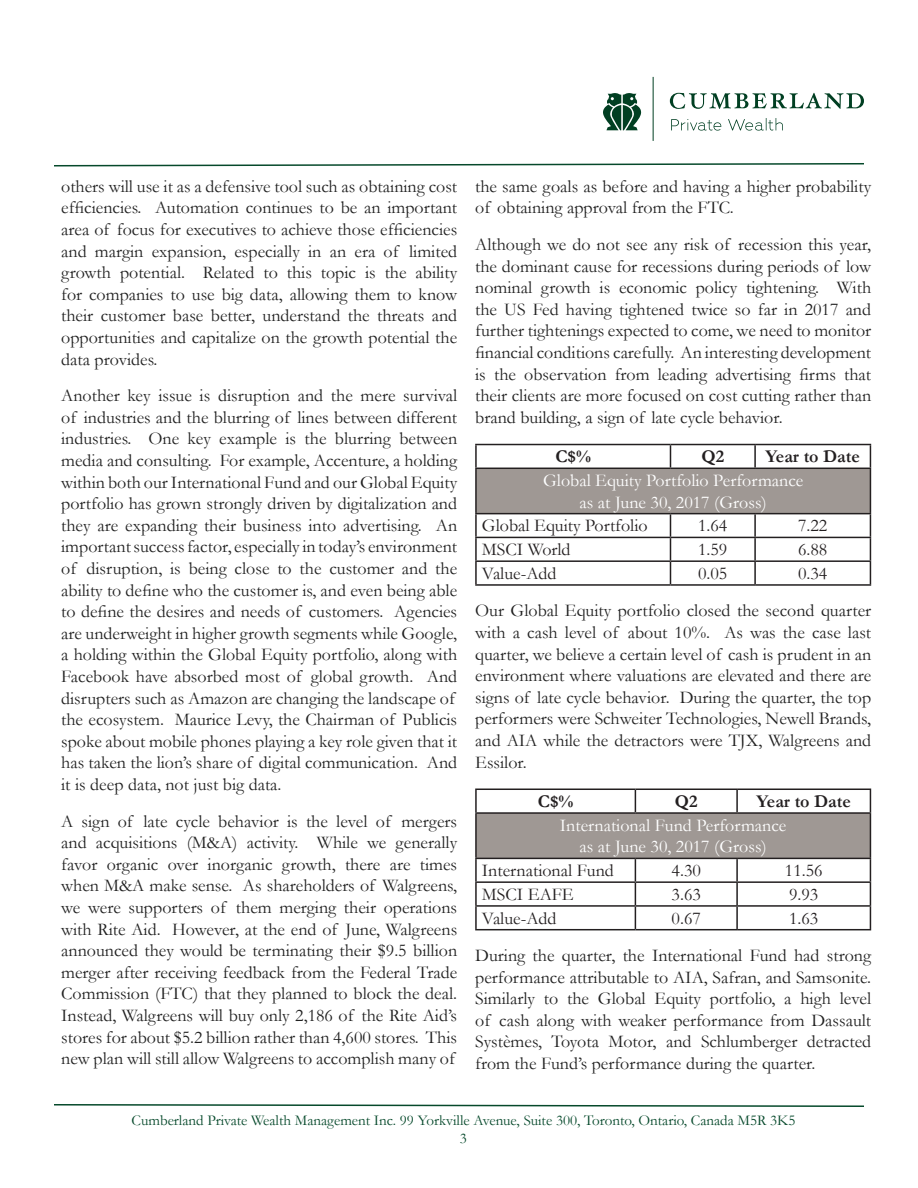
<style>
.page{position:relative;width:918px;height:1188px;background:#fff}
.page>*{position:absolute;margin:0;border:0;box-sizing:border-box;transform-origin:0 0}
.t1{font:18px/21.6px "Garamond";color:#212121;text-align:justify}
.t2{font:18px "Garamond";color:#231f20}
.t3{font:18px "Garamond";color:#fff}
.t4{font:700 18px "Garamond";color:#231f20}
.t5{font:15px "Garamond";color:#06492b}
</style>
<div class="page">
<svg style="left:54px;top:1104px;width:810px;height:3px"></svg>
<svg style="left:54px;top:163px;width:810px;height:4px"></svg>
<svg style="left:670px;top:93px;width:194px;height:16px"></svg>
<hr style="left:653px;top:77px;width:1px;height:64px;background:#013f22">
<svg style="left:603px;top:93px;width:38px;height:37px"></svg>
<svg style="left:671px;top:118px;width:112px;height:13px"></svg>
<div style="left:476px;top:468px;width:394px;height:46px;background:#9f9894"></div>
<hr style="left:475px;top:444px;width:195px;height:1px;background:#231f20">
<hr style="left:475px;top:445px;width:2px;height:23px;background:#231f20">
<hr style="left:670px;top:444px;width:85px;height:1px;background:#231f20">
<svg style="left:670px;top:445px;width:1px;height:23px"></svg>
<hr style="left:755px;top:444px;width:116px;height:1px;background:#231f20">
<hr style="left:754px;top:445px;width:2px;height:23px;background:#231f20">
<svg style="left:870px;top:445px;width:1px;height:23px"></svg>
<hr style="left:475px;top:468px;width:195px;height:1px;background:#231f20">
<hr style="left:475px;top:469px;width:2px;height:44px;background:#231f20">
<hr style="left:670px;top:468px;width:85px;height:1px;background:#231f20">
<hr style="left:755px;top:468px;width:116px;height:1px;background:#231f20">
<hr style="left:870px;top:469px;width:1px;height:44px;background:#231f20">
<hr style="left:475px;top:513px;width:195px;height:1px;background:#231f20">
<hr style="left:475px;top:514px;width:2px;height:23px;background:#231f20">
<hr style="left:670px;top:513px;width:85px;height:1px;background:#231f20">
<hr style="left:755px;top:513px;width:116px;height:1px;background:#231f20">
<hr style="left:754px;top:514px;width:2px;height:23px;background:#231f20">
<hr style="left:475px;top:537px;width:195px;height:1px;background:#231f20">
<hr style="left:475px;top:538px;width:2px;height:22px;background:#231f20">
<hr style="left:670px;top:537px;width:85px;height:1px;background:#231f20">
<hr style="left:755px;top:537px;width:116px;height:1px;background:#231f20">
<hr style="left:754px;top:538px;width:2px;height:22px;background:#231f20">
<hr style="left:475px;top:560px;width:195px;height:2px;background:#231f20">
<hr style="left:475px;top:562px;width:2px;height:22px;background:#231f20">
<hr style="left:670px;top:560px;width:85px;height:2px;background:#231f20">
<svg style="left:670px;top:514px;width:1px;height:70px"></svg>
<hr style="left:755px;top:560px;width:116px;height:2px;background:#231f20">
<hr style="left:754px;top:562px;width:2px;height:22px;background:#231f20">
<svg style="left:870px;top:514px;width:1px;height:70px"></svg>
<hr style="left:475px;top:584px;width:195px;height:2px;background:#231f20">
<hr style="left:670px;top:584px;width:85px;height:2px;background:#231f20">
<hr style="left:755px;top:584px;width:116px;height:2px;background:#231f20">
<div style="left:476px;top:813px;width:394px;height:45px;background:#9f9894"></div>
<hr style="left:475px;top:789px;width:160px;height:1px;background:#231f20">
<hr style="left:475px;top:790px;width:2px;height:22px;background:#231f20">
<hr style="left:635px;top:789px;width:102px;height:1px;background:#231f20">
<svg style="left:635px;top:790px;width:1px;height:22px"></svg>
<hr style="left:737px;top:789px;width:134px;height:1px;background:#231f20">
<hr style="left:736px;top:790px;width:2px;height:22px;background:#231f20">
<svg style="left:870px;top:790px;width:1px;height:22px"></svg>
<hr style="left:475px;top:812px;width:160px;height:2px;background:#231f20">
<hr style="left:475px;top:814px;width:2px;height:44px;background:#231f20">
<hr style="left:635px;top:812px;width:102px;height:2px;background:#231f20">
<hr style="left:737px;top:812px;width:134px;height:2px;background:#231f20">
<hr style="left:870px;top:814px;width:1px;height:44px;background:#231f20">
<hr style="left:475px;top:858px;width:160px;height:1px;background:#231f20">
<hr style="left:475px;top:859px;width:2px;height:22px;background:#231f20">
<hr style="left:635px;top:858px;width:102px;height:1px;background:#231f20">
<hr style="left:737px;top:858px;width:134px;height:1px;background:#231f20">
<hr style="left:736px;top:859px;width:2px;height:22px;background:#231f20">
<hr style="left:475px;top:881px;width:160px;height:2px;background:#231f20">
<hr style="left:475px;top:883px;width:2px;height:22px;background:#231f20">
<hr style="left:635px;top:881px;width:102px;height:2px;background:#231f20">
<hr style="left:737px;top:881px;width:134px;height:2px;background:#231f20">
<hr style="left:736px;top:883px;width:2px;height:22px;background:#231f20">
<hr style="left:475px;top:905px;width:160px;height:2px;background:#231f20">
<hr style="left:475px;top:907px;width:2px;height:22px;background:#231f20">
<hr style="left:635px;top:905px;width:102px;height:2px;background:#231f20">
<svg style="left:635px;top:859px;width:1px;height:70px"></svg>
<hr style="left:737px;top:905px;width:134px;height:2px;background:#231f20">
<hr style="left:736px;top:907px;width:2px;height:22px;background:#231f20">
<svg style="left:870px;top:859px;width:1px;height:70px"></svg>
<hr style="left:475px;top:929px;width:160px;height:1px;background:#231f20">
<hr style="left:635px;top:929px;width:102px;height:1px;background:#231f20">
<hr style="left:737px;top:929px;width:134px;height:1px;background:#231f20">
<p class="t1" style="left:61px;top:175px;width:398px">others will use it as a defensive tool such as obtaining cost efficiencies. Automation continues to be an important area of focus for executives to achieve those efficiencies and margin expansion, especially in an era of limited growth potential. Related to this topic is the ability for companies to use big data, allowing them to know their customer base better, understand the threats and opportunities and capitalize on the growth potential the data provides.</p>
<p class="t1" style="left:61px;top:384px;width:398px;text-align:left">Another key issue is disruption and the mere survival of industries and the blurring of lines between different industries. One key example is the blurring between media and consulting. For example, Accenture, a holding within both our International Fund and our Global Equity portfolio has grown strongly driven by digitalization and they are expanding their business into advertising. An important success factor, especially in today’s environment of disruption, is being close to the customer and the ability to define who the customer is, and even being able to define the desires and needs of customers. Agencies are underweight in higher growth segments while Google, a holding within the Global Equity portfolio, along with Facebook have absorbed most of global growth. And disrupters such as Amazon are changing the landscape of the ecosystem. Maurice Levy, the Chairman of Publicis spoke about mobile phones playing a key role given that it has taken the lion’s share of digital communication. And it is deep data, not just big data.</p>
<p class="t1" style="left:61px;top:810px;width:398px">A sign of late cycle behavior is the level of mergers and acquisitions (M&amp;A) activity. While we generally favor organic over inorganic growth, there are times when M&amp;A make sense. As shareholders of Walgreens, we were supporters of them merging their operations with Rite Aid. However, at the end of June, Walgreens announced they would be terminating their $9.5 billion merger after receiving feedback from the Federal Trade Commission (FTC) that they planned to block the deal.<br>Instead, Walgreens will buy only 2,186 of the Rite Aid’s stores for about $5.2 billion rather than 4,600 stores. This new plan will still allow Walgreens to accomplish many of</p>
<p class="t1" style="left:475px;top:175px;width:397px">the same goals as before and having a higher probability of obtaining approval from the FTC.</p>
<p class="t1" style="left:475px;top:233px;width:398px">Although we do not see any risk of recession this year, the dominant cause for recessions during periods of low nominal growth is economic policy tightening. With the US Fed having tightened twice so far in 2017 and further tightenings expected to come, we need to monitor financial conditions carefully. An interesting development is the observation from leading advertising firms that their clients are more focused on cost cutting rather than brand building, a sign of late cycle behavior.</p>
<p class="t4" style="left:555px;top:444px;width:37px">C$%</p>
<p class="t4" style="left:701px;top:444px;width:24px">Q2</p>
<p class="t4" style="left:766px;top:444px;width:96px">Year to Date</p>
<p class="t3" style="left:543px;top:468px;width:262px">Global Equity Portfolio Performance</p>
<p class="t3" style="left:580px;top:490px;width:189px">as at June 30, 2017 (Gross)</p>
<p class="t2" style="left:482px;top:514px;width:167px">Global Equity Portfolio</p>
<p class="t2" style="left:698px;top:514px;width:31px">1.64</p>
<p class="t2" style="left:798px;top:514px;width:31px">7.22</p>
<p class="t2" style="left:482px;top:537px;width:90px">MSCI World</p>
<p class="t2" style="left:698px;top:537px;width:31px">1.59</p>
<p class="t2" style="left:798px;top:537px;width:31px">6.88</p>
<p class="t2" style="left:482px;top:561px;width:76px">Value-Add</p>
<p class="t2" style="left:698px;top:561px;width:31px">0.05</p>
<p class="t2" style="left:798px;top:561px;width:31px">0.34</p>
<p class="t1" style="left:475px;top:599px;width:398px">Our Global Equity portfolio closed the second quarter with a cash level of about 10%. As was the case last quarter, we believe a certain level of cash is prudent in an environment where valuations are elevated and there are signs of late cycle behavior. During the quarter, the top performers were Schweiter Technologies, Newell Brands, and AIA while the detractors were TJX, Walgreens and Essilor.</p>
<p class="t4" style="left:538px;top:789px;width:37px">C$%</p>
<p class="t4" style="left:675px;top:789px;width:24px">Q2</p>
<p class="t4" style="left:757px;top:789px;width:96px">Year to Date</p>
<p class="t3" style="left:560px;top:813px;width:228px">International Fund Performance</p>
<p class="t3" style="left:580px;top:835px;width:189px">as at June 30, 2017 (Gross)</p>
<p class="t2" style="left:482px;top:858px;width:133px">International Fund</p>
<p class="t2" style="left:672px;top:858px;width:31px">4.30</p>
<p class="t2" style="left:785px;top:858px;width:39px">11.56</p>
<p class="t2" style="left:482px;top:882px;width:93px">MSCI EAFE</p>
<p class="t2" style="left:672px;top:882px;width:31px">3.63</p>
<p class="t2" style="left:789px;top:882px;width:31px">9.93</p>
<p class="t2" style="left:482px;top:906px;width:76px">Value-Add</p>
<p class="t2" style="left:672px;top:906px;width:31px">0.67</p>
<p class="t2" style="left:789px;top:906px;width:31px">1.63</p>
<p class="t1" style="left:475px;top:944px;width:398px">During the quarter, the International Fund had strong performance attributable to AIA, Safran, and Samsonite.<br>Similarly to the Global Equity portfolio, a high level of cash along with weaker performance from Dassault Systèmes, Toyota Motor, and Schlumberger detracted from the Fund’s performance during the quarter.</p>
<p class="t5" style="left:132px;top:1110px;width:665px">Cumberland Private Wealth Management Inc. 99 Yorkville Avenue, Suite 300, Toronto, Ontario, Canada M5R 3K5</p>
<p class="t5" style="left:460px;top:1128px;width:9px">3</p>
</div>
